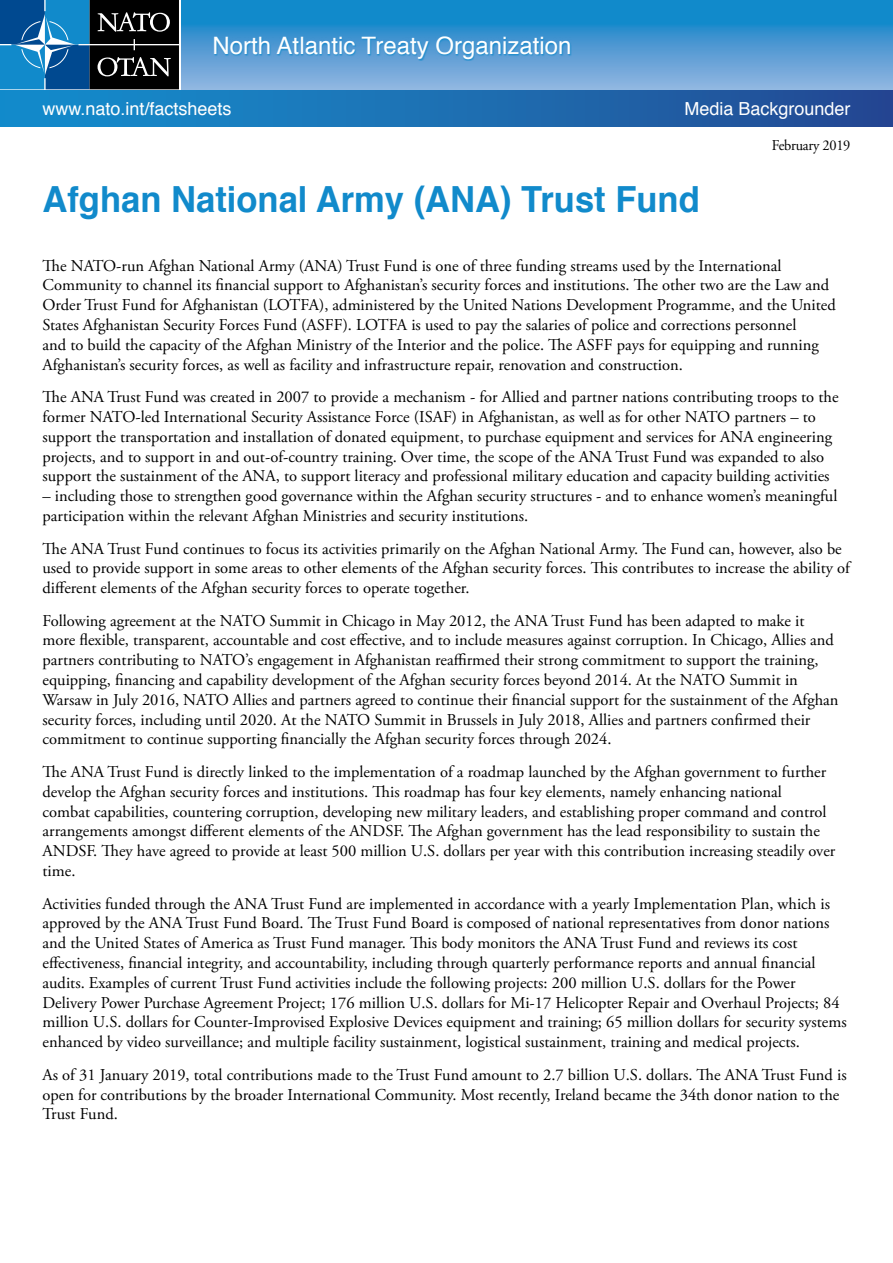
<style>
.page{position:relative;width:893px;height:1263px;background:#fff}
.page>*{position:absolute;margin:0;border:0;box-sizing:border-box;transform-origin:0 0}
.t1{font:700 36px "Helvetica";color:#118acb;scale:.96 1}
.t2{font:24px "Helvetica";color:#fff}
.t3{font:18px "Helvetica";color:#fff}
.t4{font:16.5px/19.8px "Adobe Garamond Pro";color:#000}
.t5{font:15px "Adobe Garamond Pro";letter-spacing:-.02em;color:#000;scale:.96 1}
</style>
<div class="page">
<svg style="left:181px;top:0;width:712px;height:89px;background:#4699d2"></svg>
<svg style="left:0;top:89px;width:180px;height:2px"></svg>
<svg style="left:0;top:0;width:179px;height:89px;background:#1f4b69"></svg>
<div style="left:214px;top:37px;width:358px;height:24px;background:#118acb;opacity:.75"></div>
<div style="left:0;top:91px;width:893px;height:36px;background:linear-gradient(to right,#1491cf,#254a93)"></div>
<h2 class="t2" style="left:213px;top:27px;width:360px">North Atlantic Treaty Organization</h2>
<p class="t3" style="left:43px;top:95px;width:191px">www.nato.int/factsheets</p>
<p class="t3" style="left:684px;top:95px;width:168px">Media Backgrounder</p>
<p class="t5" style="left:772px;top:136px;width:83px">February 2019</p>
<h1 class="t1" style="left:43px;top:171px;width:686px">Afghan National Army (ANA) Trust Fund</h1>
<p class="t4" style="left:43px;top:256px;width:795px">The NATO-run Afghan National Army (ANA) Trust Fund is one of three funding streams used by the International Community to channel its financial support to Afghanistan’s security forces and institutions. The other two are the Law and Order Trust Fund for Afghanistan (LOTFA), administered by the United Nations Development Programme, and the United States Afghanistan Security Forces Fund (ASFF). LOTFA is used to pay the salaries of police and corrections personnel<br>and to build the capacity of the Afghan Ministry of the Interior and the police. The ASFF pays for equipping and running Afghanistan’s security forces, as well as facility and infrastructure repair, renovation and construction.</p>
<p class="t4" style="left:43px;top:388px;width:797px">The ANA Trust Fund was created in 2007 to provide a mechanism - for Allied and partner nations contributing troops to the former NATO-led International Security Assistance Force (ISAF) in Afghanistan, as well as for other NATO partners – to support the transportation and installation of donated equipment, to purchase equipment and services for ANA engineering projects, and to support in and out-of-country training. Over time, the scope of the ANA Trust Fund was expanded to also support the sustainment of the ANA, to support literacy and professional military education and capacity building activities</p>
<p class="t4" style="left:43px;top:487px;width:796px">– including those to strengthen good governance within the Afghan security structures - and to enhance women’s meaningful participation within the relevant Afghan Ministries and security institutions.</p>
<p class="t4" style="left:43px;top:539px;width:809px">The ANA Trust Fund continues to focus its activities primarily on the Afghan National Army. The Fund can, however, also be used to provide support in some areas to other elements of the Afghan security forces. This contributes to increase the ability of different elements of the Afghan security forces to operate together.</p>
<p class="t4" style="left:43px;top:611px;width:798px">Following agreement at the NATO Summit in Chicago in May 2012, the ANA Trust Fund has been adapted to make it more flexible, transparent, accountable and cost effective, and to include measures against corruption. In Chicago, Allies and partners contributing to NATO’s engagement in Afghanistan reaffirmed their strong commitment to support the training, equipping, financing and capability development of the Afghan security forces beyond 2014. At the NATO Summit in Warsaw in July 2016, NATO Allies and partners agreed to continue their financial support for the sustainment of the Afghan security forces, including until 2020. At the NATO Summit in Brussels in July 2018, Allies and partners confirmed their commitment to continue supporting financially the Afghan security forces through 2024.</p>
<p class="t4" style="left:43px;top:762px;width:794px">The ANA Trust Fund is directly linked to the implementation of a roadmap launched by the Afghan government to further develop the Afghan security forces and institutions. This roadmap has four key elements, namely enhancing national<br>combat capabilities, countering corruption, developing new military leaders, and establishing proper command and control arrangements amongst different elements of the ANDSF. The Afghan government has the lead responsibility to sustain the ANDSF. They have agreed to provide at least 500 million U.S. dollars per year with this contribution increasing steadily over time.</p>
<p class="t4" style="left:43px;top:894px;width:806px">Activities funded through the ANA Trust Fund are implemented in accordance with a yearly Implementation Plan, which is approved by the ANA Trust Fund Board. The Trust Fund Board is composed of national representatives from donor nations and the United States of America as Trust Fund manager. This body monitors the ANA Trust Fund and reviews its cost effectiveness, financial integrity, and accountability, including through quarterly performance reports and annual financial audits. Examples of current Trust Fund activities include the following projects: 200 million U.S. dollars for the Power Delivery Power Purchase Agreement Project; 176 million U.S. dollars for Mi-17 Helicopter Repair and Overhaul Projects; 84 million U.S. dollars for Counter-Improvised Explosive Devices equipment and training; 65 million dollars for security systems enhanced by video surveillance; and multiple facility sustainment, logistical sustainment, training and medical projects.</p>
<p class="t4" style="left:43px;top:1065px;width:806px">As of 31 January 2019, total contributions made to the Trust Fund amount to 2.7 billion U.S. dollars. The ANA Trust Fund is open for contributions by the broader International Community. Most recently, Ireland became the 34th donor nation to the<br>Trust Fund.</p>
</div>
